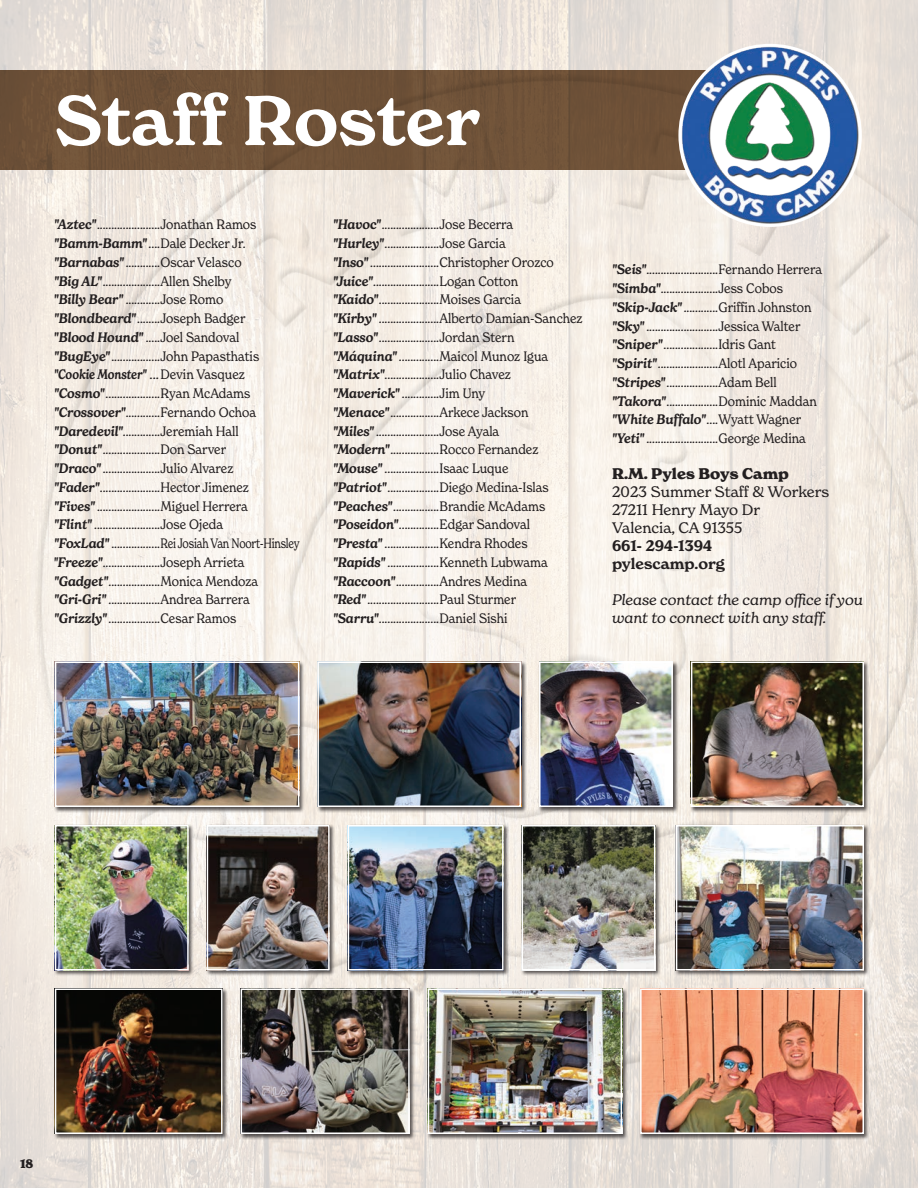
<style>
.page{position:relative;width:918px;height:1188px;background:#fff}
.page>*{position:absolute;margin:0;border:0;box-sizing:border-box;transform-origin:0 0}
.t1{font:600 68.7px "New Spirit";color:#fff}
.t2{font:italic 15px/18px "New Spirit";color:#231f20}
.t3{font:15px/18px "New Spirit";color:#231f20}
.t4{font:600 15px/18px "New Spirit";color:#231f20}
.t5{font:700 15px "New Spirit";color:#231f20}
.t6{font:13.5px/18.8px "New Spirit";color:#231f20;scale:.9 1}
.t7{font:700 12px "New Spirit";color:#231f20}
.s1{font-weight:600;font-style:italic}
</style>
<div class="page">
<img style="left:0;top:0;width:918px;height:1188px">
<div style="left:0;top:70px;width:737px;height:100px;background:#6e5138"></div>
<img style="left:678px;top:44px;width:184px;height:183px;border-radius:92px">
<div style="left:54px;top:660px;width:251px;height:153px;background:#231f20;opacity:.75"></div>
<img style="left:58px;top:665px;width:238px;height:139px">
<div style="left:55px;top:662px;width:244px;height:145px;border:2px solid #fff"></div>
<div style="left:316px;top:660px;width:211px;height:153px;background:#231f20;opacity:.75"></div>
<img style="left:320px;top:665px;width:198px;height:139px">
<div style="left:317px;top:662px;width:204px;height:145px;border:2px solid #fff"></div>
<div style="left:538px;top:660px;width:141px;height:153px;background:#231f20;opacity:.75"></div>
<img style="left:542px;top:665px;width:128px;height:139px">
<div style="left:539px;top:662px;width:134px;height:145px;border:2px solid #fff"></div>
<div style="left:690px;top:660px;width:180px;height:153px;background:#231f20;opacity:.75"></div>
<img style="left:694px;top:665px;width:167px;height:139px">
<div style="left:691px;top:662px;width:173px;height:145px;border:2px solid #fff"></div>
<div style="left:54px;top:824px;width:140px;height:152px;background:#231f20;opacity:.75"></div>
<img style="left:58px;top:828px;width:128px;height:139px">
<div style="left:55px;top:825px;width:134px;height:145px;border:2px solid #fff"></div>
<div style="left:206px;top:824px;width:130px;height:152px;background:#231f20;opacity:.75"></div>
<img style="left:210px;top:828px;width:117px;height:139px">
<div style="left:207px;top:825px;width:123px;height:145px;border:2px solid #fff"></div>
<div style="left:520px;top:824px;width:141px;height:152px;background:#231f20;opacity:.75"></div>
<img style="left:525px;top:828px;width:127px;height:139px">
<div style="left:522px;top:825px;width:133px;height:145px;border:2px solid #fff"></div>
<div style="left:675px;top:824px;width:195px;height:152px;background:#231f20;opacity:.75"></div>
<img style="left:679px;top:828px;width:182px;height:139px">
<div style="left:676px;top:825px;width:188px;height:145px;border:2px solid #fff"></div>
<div style="left:347px;top:824px;width:162px;height:152px;background:#231f20;opacity:.75"></div>
<img style="left:351px;top:828px;width:150px;height:139px">
<div style="left:348px;top:825px;width:156px;height:145px;border:2px solid #fff"></div>
<div style="left:239px;top:987px;width:176px;height:153px;background:#231f20;opacity:.75"></div>
<img style="left:244px;top:991px;width:163px;height:140px">
<div style="left:241px;top:988px;width:169px;height:146px;border:2px solid #fff"></div>
<div style="left:639px;top:987px;width:231px;height:153px;background:#231f20;opacity:.75"></div>
<img style="left:643px;top:991px;width:218px;height:140px">
<div style="left:640px;top:988px;width:224px;height:146px;border:2px solid #fff"></div>
<div style="left:54px;top:987px;width:174px;height:153px;background:#231f20;opacity:.75"></div>
<img style="left:58px;top:991px;width:162px;height:140px">
<div style="left:55px;top:988px;width:168px;height:146px;border:2px solid #fff"></div>
<div style="left:427px;top:987px;width:201px;height:153px;background:#231f20;opacity:.75"></div>
<img style="left:431px;top:991px;width:188px;height:140px">
<div style="left:428px;top:988px;width:194px;height:146px;border:2px solid #fff"></div>
<h1 class="t1" style="left:55px;top:78px;width:427px">Staff Roster</h1>
<p class="t6" style="left:54px;top:215px;width:275px"><span class="s1">"Aztec"</span>......................Jonathan Ramos <span class="s1">"Bamm-Bamm"</span>....Dale Decker Jr. <span class="s1">"Barnabas"</span>............Oscar Velasco<br><span class="s1">"Big AL"</span>....................Allen Shelby<br><span class="s1">"Billy Bear"</span> ............Jose Romo <span class="s1">"Blondbeard"</span>........Joseph Badger<br><span class="s1">"Blood Hound"</span> .....Joel Sandoval <span class="s1">"BugEye"</span>.................John Papasthatis <span class="s1">"Cookie Monster"</span> ...Devin Vasquez <span class="s1">"Cosmo"</span>...................Ryan McAdams <span class="s1">"Crossover"</span>............Fernando Ochoa <span class="s1">"Daredevil"</span>.............Jeremiah Hall <span class="s1">"Donut"</span>....................Don Sarver<br><span class="s1">"Draco"</span> ....................Julio Alvarez <span class="s1">"Fader"</span>.....................Hector Jimenez<br><span class="s1">"Fives"</span> ......................Miguel Herrera<br><span class="s1">"Flint"</span> .......................Jose Ojeda<br><span class="s1">"FoxLad"</span> .................Rei Josiah Van Noort-Hinsley <span class="s1">"Freeze"</span>....................Joseph Arrieta <span class="s1">"Gadget"</span>..................Monica Mendoza <span class="s1">"Gri-Gri"</span> ..................Andrea Barrera <span class="s1">"Grizzly"</span>..................Cesar Ramos</p>
<p class="t6" style="left:333px;top:215px;width:279px"><span class="s1">"Havoc"</span>....................Jose Becerra <span class="s1">"Hurley"</span>...................Jose Garcia<br><span class="s1">"Inso"</span> ........................Christopher Orozco <span class="s1">"Juice"</span>.......................Logan Cotton <span class="s1">"Kaido"</span>.....................Moises Garcia<br><span class="s1">"Kirby"</span> .....................Alberto Damian-Sanchez <span class="s1">"Lasso"</span>.....................Jordan Stern<br><span class="s1">"Máquina"</span> ..............Maicol Munoz Igua <span class="s1">"Matrix"</span>...................Julio Chavez<br><span class="s1">"Maverick"</span> .............Jim Uny <span class="s1">"Menace"</span>.................Arkece Jackson<br><span class="s1">"Miles"</span> ......................Jose Ayala <span class="s1">"Modern"</span>.................Rocco Fernandez <span class="s1">"Mouse"</span> ...................Isaac Luque <span class="s1">"Patriot"</span>..................Diego Medina-Islas <span class="s1">"Peaches"</span>................Brandie McAdams <span class="s1">"Poseidon"</span>..............Edgar Sandoval <span class="s1">"Presta"</span> ...................Kendra Rhodes <span class="s1">"Rapids"</span> ..................Kenneth Lubwama <span class="s1">"Raccoon"</span>...............Andres Medina <span class="s1">"Red"</span>.........................Paul Sturmer <span class="s1">"Sarru"</span>.....................Daniel Sishi</p>
<p class="t6" style="left:612px;top:260px;width:235px"><span class="s1">"Seis"</span>.........................Fernando Herrera <span class="s1">"Simba"</span>....................Jess Cobos <span class="s1">"Skip-Jack"</span>............Griffin Johnston <span class="s1">"Sky"</span> .........................Jessica Walter <span class="s1">"Sniper"</span>...................Idris Gant <span class="s1">"Spirit"</span>.....................Alotl Aparicio <span class="s1">"Stripes"</span>..................Adam Bell <span class="s1">"Takora"</span>..................Dominic Maddan <span class="s1">"White Buffalo"</span>....Wyatt Wagner <span class="s1">"Yeti"</span> .........................George Medina</p>
<p class="t5" style="left:612px;top:465px;width:178px">R.M. Pyles Boys Camp</p>
<p class="t3" style="left:612px;top:483px;width:219px">2023 Summer Staff &amp; Workers<br>27211 Henry Mayo Dr<br>Valencia, CA 91355</p>
<p class="t4" style="left:612px;top:537px;width:114px">661- 294-1394 pylescamp.org</p>
<p class="t2" style="left:612px;top:591px;width:252px">Please contact the camp office if you want to connect with any staff.</p>
<p class="t7" style="left:20px;top:1156px;width:15px">18</p>
</div>
